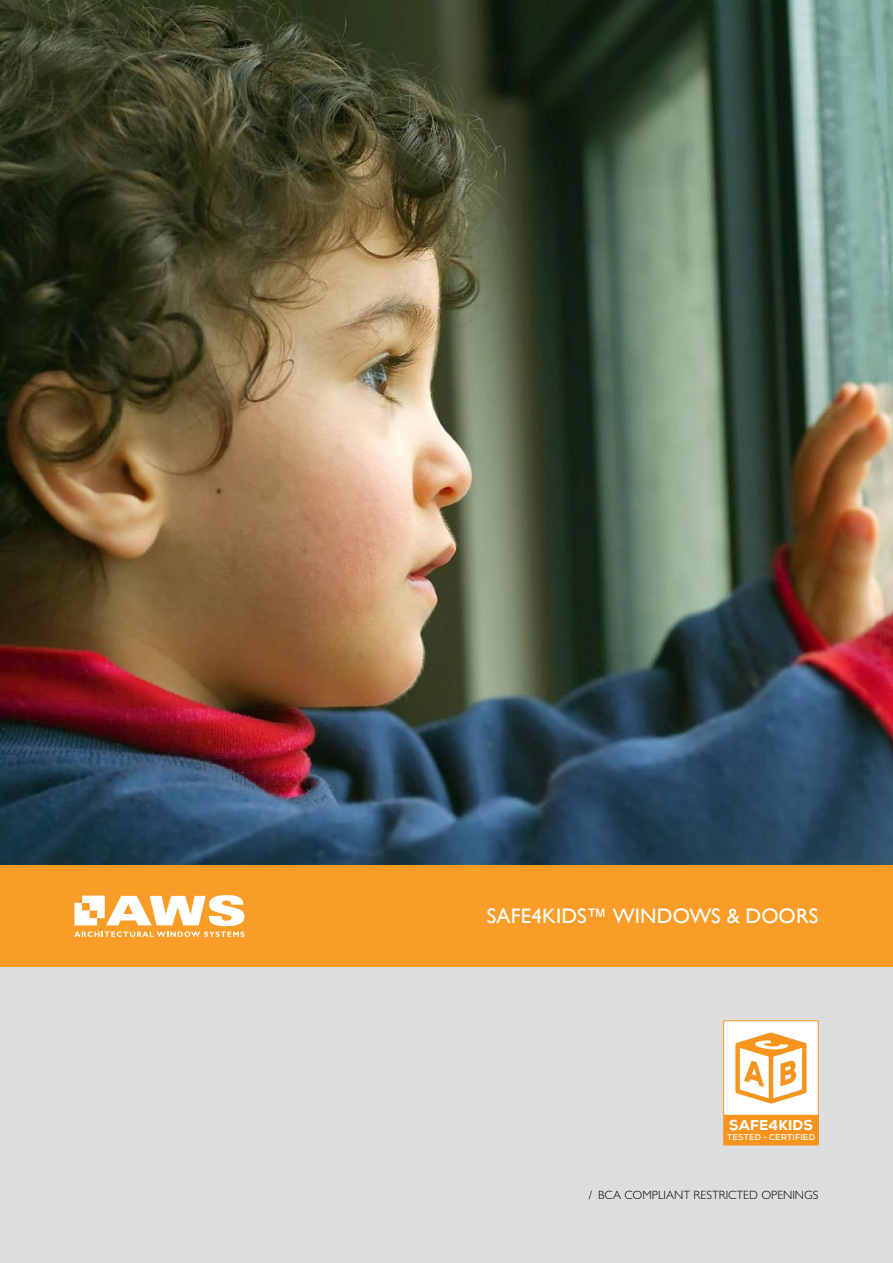
<style>
.page{position:relative;width:893px;height:1263px;background:#dcddde}
.page>*{position:absolute;margin:0;border:0;box-sizing:border-box;transform-origin:0 0}
.t1{font:21px "Gill Sans";letter-spacing:.005em;color:#fff}
.t2{font:800 14.25px "Nexa";letter-spacing:.01em;color:#fff}
.t3{font:300 12px "Gill Sans Std";color:#000}
.t4{font:700 8.4px "Nexa";letter-spacing:.02em;color:#fff}
</style>
<div class="page">
<img style="left:0;top:0;width:893px;height:865px">
<div style="left:723px;top:1020px;width:96px;height:102px;background:#fff"></div>
<div style="left:0;top:865px;width:893px;height:101px;background:#f99d28"></div>
<svg style="left:74px;top:895px;width:170px;height:42px"></svg>
<div style="left:724px;top:1115px;width:94px;height:30px;background:#f7941e"></div>
<div style="left:723px;top:1115px;width:96px;height:30px;border:1px solid #f7941e"></div>
<div style="left:723px;top:1020px;width:95px;height:95px;border:1px solid #f7941e"></div>
<svg style="left:735px;top:1032px;width:71px;height:71px"></svg>
<h1 class="t1" style="left:487px;top:904px;width:333px">SAFE4KIDS™ WINDOWS &amp; DOORS</h1>
<p class="t2" style="left:729px;top:1116px;width:85px">SAFE4KIDS</p>
<p class="t4" style="left:727px;top:1131px;width:89px">TESTED - CERTIFIED</p>
<p class="t3" style="left:589px;top:1188px;width:231px">/ BCA COMPLIANT RESTRICTED OPENINGS</p>
</div>
